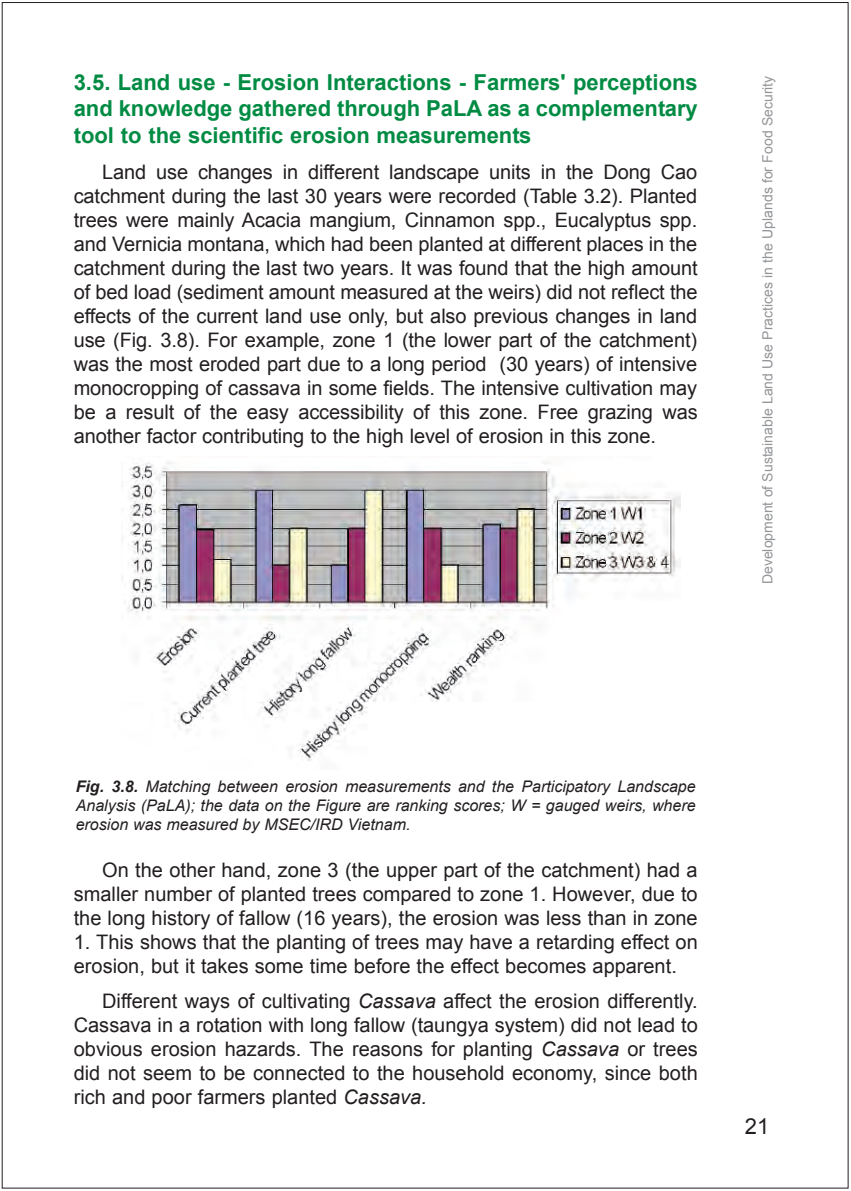
<style>
.page{position:relative;width:851px;height:1191px;background:#fff}
.page>*{position:absolute;margin:0;border:0;box-sizing:border-box;transform-origin:0 0}
.t1{font:700 22px/26.4px "Arial";color:#008b43;text-align:justify}
.t2{font:22px "Arial";color:#231f20}
.t3{font:20px/24px "Arial";color:#231f20;text-align:justify}
.t4{font:italic 16px/19.2px "Arial";color:#231f20;text-align:justify}
.t5{font:14px "Arial";color:#939598}
.s1{font-weight:700}
.s2{font-style:italic}
</style>
<div class="page">
<img style="left:122px;top:462px;width:558px;height:299px">
<p class="t1" style="left:74px;top:69px;width:625px">3.5. Land use - Erosion Interactions - Farmers' perceptions and knowledge gathered through PaLA as a complementary tool to the scientific erosion measurements</p>
<p class="t3" style="left:74px;top:160px;width:625px;text-indent:28px">Land use changes in different landscape units in the Dong Cao catchment during the last 30 years were recorded (Table 3.2). Planted trees were mainly Acacia mangium, Cinnamon spp., Eucalyptus spp. and Vernicia montana, which had been planted at different places in the catchment during the last two years. It was found that the high amount of bed load (sediment amount measured at the weirs) did not reflect the effects of the current land use only, but also previous changes in land use (Fig. 3.8). For example, zone 1 (the lower part of the catchment) was the most eroded part due to a long period (30 years) of intensive monocropping of cassava in some fields. The intensive cultivation may be a result of the easy accessibility of this zone. Free grazing was another factor contributing to the high level of erosion in this zone.</p>
<p class="t5" style="left:759px;top:584px;width:510px;rotate:-90deg">Development of Sustainable Land Use Practices in the Uplands for Food Security</p>
<p class="t4" style="left:76px;top:776px;width:621px"><span class="s1">Fig. 3.8.</span> Matching between erosion measurements and the Participatory Landscape Analysis (PaLA); the data on the Figure are ranking scores; W = gauged weirs, where erosion was measured by MSEC/IRD Vietnam.</p>
<p class="t3" style="left:74px;top:857px;width:625px;text-indent:28px">On the other hand, zone 3 (the upper part of the catchment) had a smaller number of planted trees compared to zone 1. However, due to the long history of fallow (16 years), the erosion was less than in zone</p>
<p class="t3" style="left:74px;top:929px;width:625px">1. This shows that the planting of trees may have a retarding effect on erosion, but it takes some time before the effect becomes apparent.</p>
<p class="t3" style="left:74px;top:989px;width:625px;text-indent:28px">Different ways of cultivating <span class="s2">Cassava</span> affect the erosion differently.<br>Cassava in a rotation with long fallow (taungya system) did not lead to obvious erosion hazards. The reasons for planting <span class="s2">Cassava</span> or trees did not seem to be connected to the household economy, since both rich and poor farmers planted <span class="s2">Cassava.</span></p>
<p class="t2" style="left:744px;top:1114px;width:26px">21</p>
</div>
